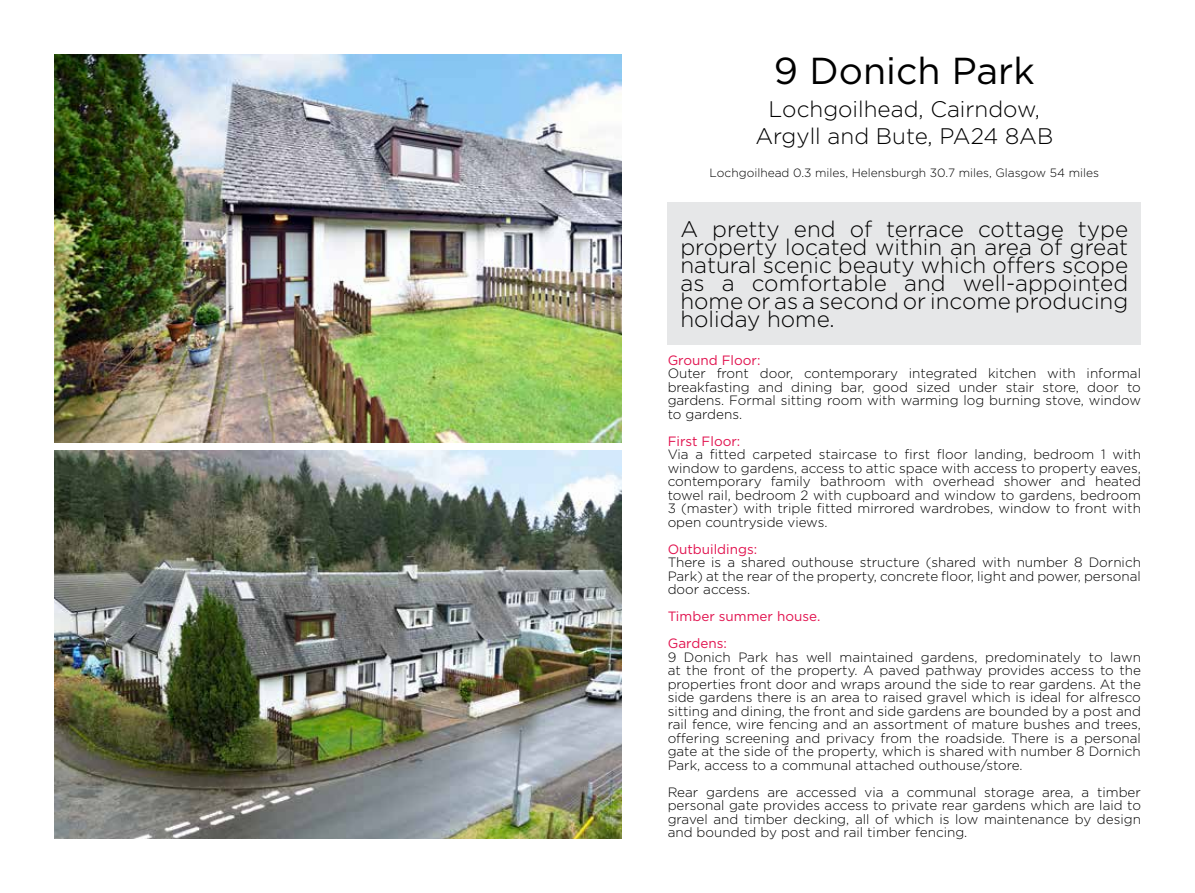
<style>
.page{position:relative;width:1195px;height:893px;background:#fff}
.page>*{position:absolute;margin:0;border:0;box-sizing:border-box;transform-origin:0 0}
.t1{font:37.5px "Gotham";color:#000}
.t2{font:300 22.5px/18px "Gotham";color:#000;text-align:center}
.t3{font:300 13.5px/13.5px "Gotham";color:#000;text-align:justify}
.t4{font:13.5px/27px "Gotham";color:#e1134f}
.t5{font:300 12px "Gotham";color:#000}
</style>
<div class="page">
<div style="left:668px;top:202px;width:473px;height:142px;background:#e6e7e8"></div>
<img style="left:54px;top:54px;width:568px;height:388px">
<img style="left:54px;top:451px;width:568px;height:388px">
<h1 class="t1" style="left:774px;top:47px;width:262px">9 Donich Park</h1>
<h2 class="t2" style="left:755px;top:95px;width:299px;line-height:27px">Lochgoilhead, Cairndow,<br>Argyll and Bute, PA24 8AB</h2>
<p class="t5" style="left:709px;top:165px;width:391px">Lochgoilhead 0.3 miles, Helensburgh 30.7 miles, Glasgow 54 miles</p>
<h2 class="t2" style="left:680px;top:220px;width:449px;text-align:justify">A pretty end of terrace cottage type property located within an area of great natural scenic beauty which offers scope as a comfortable and well-appointed home or as a second or income producing holiday home.</h2>
<p class="t4" style="left:668px;top:346px;width:94px">Ground Floor:</p>
<p class="t3" style="left:668px;top:366px;width:475px">Outer front door, contemporary integrated kitchen with informal breakfasting and dining bar, good sized under stair store, door to gardens. Formal sitting room with warming log burning stove, window to gardens.</p>
<p class="t4" style="left:668px;top:427px;width:74px">First Floor:</p>
<p class="t3" style="left:668px;top:447px;width:475px">Via a fitted carpeted staircase to first floor landing, bedroom 1 with window to gardens, access to attic space with access to property eaves, contemporary family bathroom with overhead shower and heated towel rail, bedroom 2 with cupboard and window to gardens, bedroom 3 (master) with triple fitted mirrored wardrobes, window to front with open countryside views.</p>
<p class="t4" style="left:668px;top:535px;width:91px">Outbuildings:</p>
<p class="t3" style="left:668px;top:555px;width:475px">There is a shared outhouse structure (shared with number 8 Dornich Park) at the rear of the property, concrete floor, light and power, personal door access.</p>
<p class="t4" style="left:668px;top:603px;width:154px">Timber summer house.<br>Gardens:</p>
<p class="t3" style="left:668px;top:650px;width:475px">9 Donich Park has well maintained gardens, predominately to lawn at the front of the property. A paved pathway provides access to the properties front door and wraps around the side to rear gardens. At the side gardens there is an area to raised gravel which is ideal for alfresco sitting and dining, the front and side gardens are bounded by a post and rail fence, wire fencing and an assortment of mature bushes and trees, offering screening and privacy from the roadside. There is a personal gate at the side of the property, which is shared with number 8 Dornich Park, access to a communal attached outhouse/store.</p>
<p class="t3" style="left:668px;top:785px;width:475px">Rear gardens are accessed via a communal storage area, a timber personal gate provides access to private rear gardens which are laid to gravel and timber decking, all of which is low maintenance by design and bounded by post and rail timber fencing.</p>
</div>
